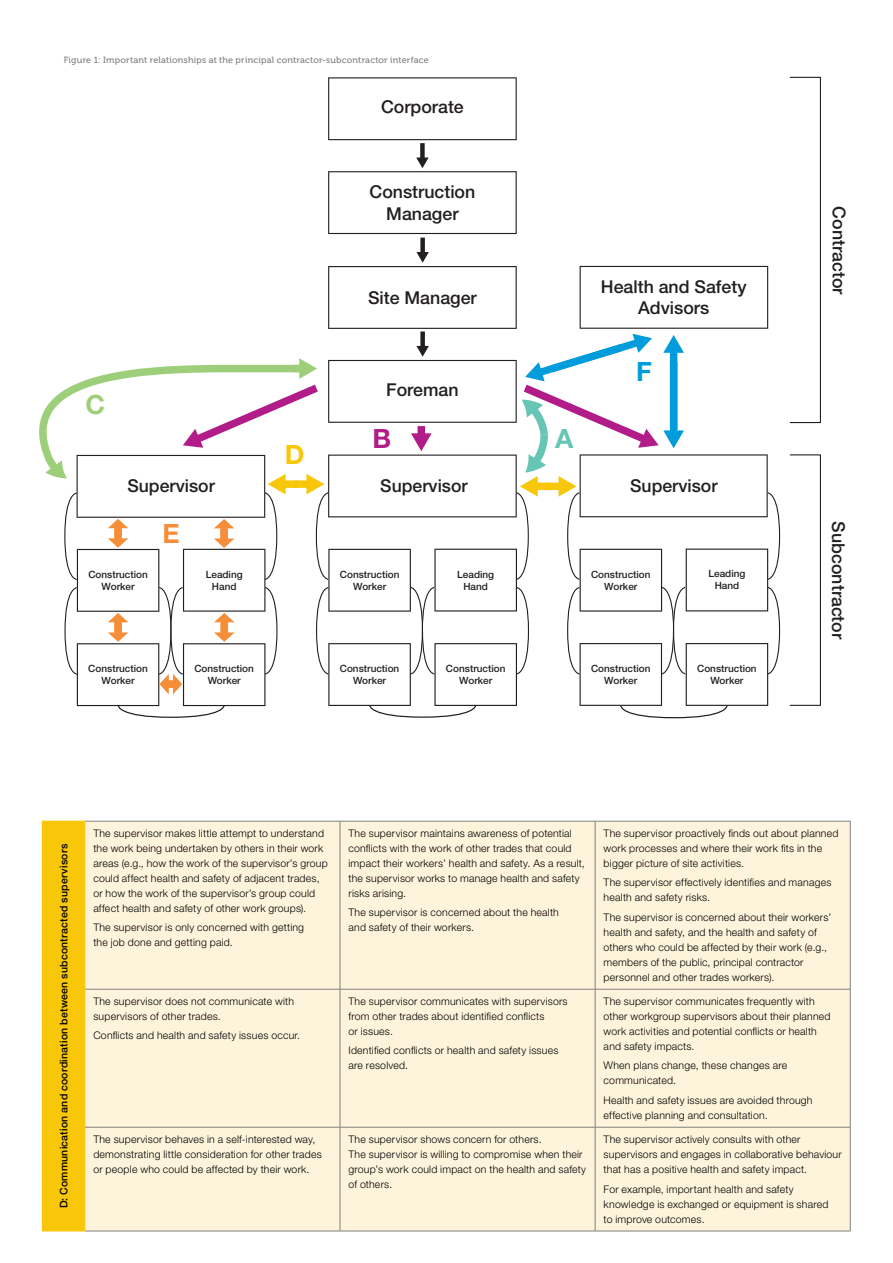
<style>
.page{position:relative;width:893px;height:1263px;background:#fff}
.page>*{position:absolute;margin:0;border:0;box-sizing:border-box;transform-origin:0 0}
.t1{font:700 26.55px "Helvetica Neue LT Pro";color:#009cdc}
.t2{font:700 26.55px "Helvetica Neue LT Pro";color:#9dcf7b}
.t3{font:700 26.55px "Helvetica Neue LT Pro";color:#66c5b4}
.t4{font:700 26.55px "Helvetica Neue LT Pro";color:#f9c709}
.t5{font:700 26.55px "Helvetica Neue LT Pro";color:#f68d38}
.t6{font:700 26.55px "Helvetica Neue LT Pro";color:#b11c89}
.t7{font:500 17.7px/21.3px "Helvetica Neue LT Pro";color:#231f20;text-align:center}
.Table{font:300 10.5px/15px "Helvetica Neue LT Pro";letter-spacing:.02em;color:#000}
.Table-2{font:500 10.5px "Helvetica Neue LT Pro";letter-spacing:.02em;color:#000}
.t8{font:500 10.05px/12px "Helvetica Neue LT Pro";color:#231f20;text-align:center}
.Diagram_-_Figure{font:9px "Museo 500";letter-spacing:.02em;color:#808080}
</style>
<div class="page">
<div style="left:790px;top:77px;width:31px;height:346px;border:1px solid #231f20"></div>
<div style="left:790px;top:454px;width:31px;height:252px;border:1px solid #231f20"></div>
<svg style="left:39px;top:77px;width:742px;height:641px"></svg>
<div style="left:42px;top:821px;width:43px;height:410px;background:#f9c709"></div>
<div style="left:86px;top:822px;width:764px;height:409px;background:#fdf4db"></div>
<hr style="left:85px;top:821px;width:255px;height:1px;background:#808080">
<hr style="left:340px;top:821px;width:255px;height:1px;background:#808080">
<hr style="left:340px;top:821px;width:1px;height:168px;background:#808080">
<hr style="left:595px;top:821px;width:255px;height:1px;background:#808080">
<hr style="left:595px;top:821px;width:1px;height:168px;background:#808080">
<hr style="left:850px;top:821px;width:1px;height:168px;background:#808080">
<hr style="left:85px;top:989px;width:255px;height:1px;background:#808080">
<hr style="left:340px;top:989px;width:255px;height:1px;background:#808080">
<hr style="left:340px;top:989px;width:1px;height:138px;background:#808080">
<hr style="left:595px;top:989px;width:255px;height:1px;background:#808080">
<hr style="left:595px;top:989px;width:1px;height:138px;background:#808080">
<hr style="left:850px;top:989px;width:1px;height:138px;background:#808080">
<hr style="left:85px;top:1127px;width:255px;height:1px;background:#808080">
<hr style="left:340px;top:1127px;width:255px;height:1px;background:#808080">
<hr style="left:340px;top:1127px;width:1px;height:104px;background:#808080">
<hr style="left:595px;top:1127px;width:255px;height:1px;background:#808080">
<hr style="left:595px;top:1127px;width:1px;height:104px;background:#808080">
<hr style="left:850px;top:1127px;width:1px;height:104px;background:#808080">
<hr style="left:85px;top:1231px;width:255px;height:1px;background:#808080">
<hr style="left:340px;top:1231px;width:255px;height:1px;background:#808080">
<hr style="left:595px;top:1231px;width:255px;height:1px;background:#808080">
<hr style="left:85px;top:821px;width:1px;height:168px;background:#f9c709">
<hr style="left:85px;top:989px;width:1px;height:138px;background:#f9c709">
<hr style="left:85px;top:1127px;width:1px;height:104px;background:#f9c709">
<hr style="left:42px;top:1231px;width:43px;height:1px;background:#f9c709">
<p class="Diagram_-_Figure" style="left:64px;top:55px;width:366px">Figure 1: Important relationships at the principal contractor-subcontractor interface</p>
<p class="t7" style="left:381px;top:96px;width:84px">Corporate</p>
<p class="t2" style="left:86px;top:388px;width:21px">C</p>
<p class="t4" style="left:285px;top:438px;width:21px">D</p>
<p class="t7" style="left:369px;top:181px;width:107px">Construction<br>Manager</p>
<p class="t7" style="left:368px;top:287px;width:110px">Site Manager</p>
<p class="t7" style="left:386px;top:379px;width:74px">Foreman</p>
<p class="t6" style="left:372px;top:422px;width:20px">B</p>
<p class="t3" style="left:555px;top:422px;width:20px">A</p>
<p class="t7" style="left:601px;top:276px;width:147px">Health and Safety<br>Advisors</p>
<p class="t1" style="left:636px;top:355px;width:17px">F</p>
<p class="t7" style="left:127px;top:475px;width:89px">Supervisor</p>
<p class="t7" style="left:380px;top:475px;width:89px">Supervisor</p>
<p class="t7" style="left:630px;top:475px;width:89px">Supervisor</p>
<p class="t5" style="left:163px;top:517px;width:19px">E</p>
<p class="t8" style="left:88px;top:568px;width:61px">Construction<br>Worker</p>
<p class="t8" style="left:206px;top:568px;width:38px">Leading<br>Hand</p>
<p class="t8" style="left:340px;top:568px;width:61px">Construction<br>Worker</p>
<p class="t8" style="left:457px;top:568px;width:38px">Leading<br>Hand</p>
<p class="t8" style="left:591px;top:568px;width:61px">Construction<br>Worker</p>
<p class="t8" style="left:708px;top:568px;width:38px">Leading<br>Hand</p>
<p class="t8" style="left:88px;top:662px;width:61px">Construction<br>Worker</p>
<p class="t8" style="left:194px;top:662px;width:61px">Construction<br>Worker</p>
<p class="t8" style="left:340px;top:662px;width:61px">Construction<br>Worker</p>
<p class="t8" style="left:446px;top:662px;width:61px">Construction<br>Worker</p>
<p class="t8" style="left:591px;top:662px;width:61px">Construction<br>Worker</p>
<p class="t8" style="left:697px;top:662px;width:61px">Construction<br>Worker</p>
<p class="t7" style="left:850px;top:206px;width:90px;rotate:90deg">Contractor</p>
<p class="t7" style="left:849px;top:521px;width:119px;rotate:90deg">Subcontractor</p>
<p class="Table-2" style="left:57px;top:1208px;width:366px;rotate:-90deg">D: Communication and coordination between subcontracted supervisors</p>
<p class="Table" style="left:93px;top:826px;width:236px">The supervisor makes little attempt to understand the work being undertaken by others in their work areas (e.g., how the work of the supervisor’s group could affect health and safety of adjacent trades, or how the work of the supervisor’s group could affect health and safety of other work groups).</p>
<p class="Table" style="left:93px;top:920px;width:212px">The supervisor is only concerned with getting the job done and getting paid.</p>
<p class="Table" style="left:93px;top:994px;width:202px">The supervisor does not communicate with supervisors of other trades.</p>
<p class="Table" style="left:93px;top:1028px;width:208px">Conflicts and health and safety issues occur.</p>
<p class="Table" style="left:348px;top:826px;width:238px">The supervisor maintains awareness of potential conflicts with the work of other trades that could impact their workers’ health and safety. As a result, the supervisor works to manage health and safety risks arising.</p>
<p class="Table" style="left:348px;top:905px;width:212px">The supervisor is concerned about the health and safety of their workers.</p>
<p class="Table" style="left:348px;top:994px;width:221px">The supervisor communicates with supervisors from other trades about identified conflicts<br>or issues.</p>
<p class="Table" style="left:348px;top:1043px;width:211px">Identified conflicts or health and safety issues are resolved.</p>
<p class="Table" style="left:604px;top:826px;width:236px">The supervisor proactively finds out about planned work processes and where their work fits in the bigger picture of site activities.</p>
<p class="Table" style="left:604px;top:875px;width:229px">The supervisor effectively identifies and manages health and safety risks.</p>
<p class="Table" style="left:604px;top:909px;width:229px">The supervisor is concerned about their workers’ health and safety, and the health and safety of others who could be affected by their work (e.g., members of the public, principal contractor personnel and other trades workers).</p>
<p class="Table" style="left:604px;top:994px;width:228px">The supervisor communicates frequently with other workgroup supervisors about their planned work activities and potential conflicts or health and safety impacts.</p>
<p class="Table" style="left:604px;top:1058px;width:185px">When plans change, these changes are communicated.</p>
<p class="Table" style="left:604px;top:1092px;width:210px">Health and safety issues are avoided through effective planning and consultation.</p>
<p class="Table" style="left:93px;top:1132px;width:230px">The supervisor behaves in a self-interested way, demonstrating little consideration for other trades or people who could be affected by their work.</p>
<p class="Table" style="left:348px;top:1132px;width:239px">The supervisor shows concern for others.<br>The supervisor is willing to compromise when their group’s work could impact on the health and safety of others.</p>
<p class="Table" style="left:604px;top:1132px;width:240px">The supervisor actively consults with other supervisors and engages in collaborative behaviour that has a positive health and safety impact.</p>
<p class="Table" style="left:604px;top:1181px;width:226px">For example, important health and safety knowledge is exchanged or equipment is shared to improve outcomes.</p>
</div>
